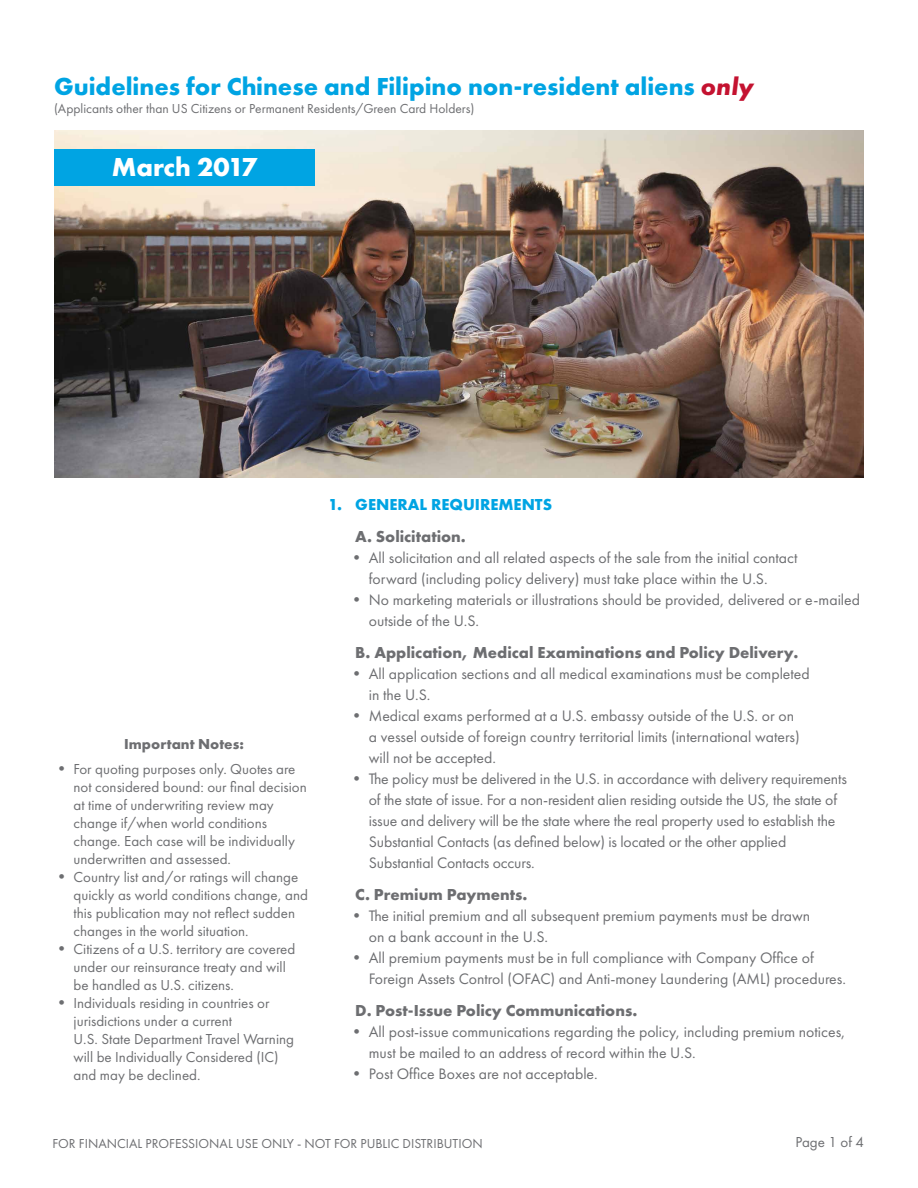
<style>
.page{position:relative;width:918px;height:1188px;background:#fff}
.page>*{position:absolute;margin:0;border:0;box-sizing:border-box;transform-origin:0 0}
.t1{font:700 27px "Futura PT";color:#fff}
.t2{font:700 25.5px "Futura PT";color:#00a4e3}
.t3{font:700 16.5px "Futura PT";color:#6d6e71}
.t4{font:700 16.5px "Futura PT";color:#00a4e3}
.t5{font:15.75px/21px "Futura PT";color:#6d6e71}
.t6{font:15px/18px "Futura PT";color:#6d6e71}
.t7{font:700 15px "Futura PT";color:#6d6e71}
.t8{font:13.5px "Futura PT";color:#6d6e71}
.s1{font-style:italic;color:#c41230}
.s2{font-size:16.5px}
</style>
<div class="page">
<img style="left:54px;top:131px;width:810px;height:346px">
<div style="left:54px;top:149px;width:260px;height:37px;background:#00a4e3"></div>
<h2 class="t2" style="left:54px;top:70px;width:701px">Guidelines for Chinese and Filipino non-resident aliens <span class="s1">only</span></h2>
<p class="t8" style="left:54px;top:101px;width:422px">(Applicants other than US Citizens or Permanent Residents/Green Card Holders)</p>
<h1 class="t1" style="left:112px;top:149px;width:147px">March 2017</h1>
<p class="t7" style="left:124px;top:735px;width:121px">Important Notes:</p>
<p class="t6" style="left:74px;top:760px;width:235px;text-indent:-20px"><span class="s2">•</span> For quoting purposes only. Quotes are not considered bound: our final decision at time of underwriting review may change if/when world conditions change. Each case will be individually underwritten and assessed.</p>
<p class="t6" style="left:74px;top:868px;width:236px;text-indent:-20px"><span class="s2">•</span> Country list and/or ratings will change quickly as world conditions change, and this publication may not reflect sudden changes in the world situation.</p>
<p class="t6" style="left:74px;top:940px;width:223px;text-indent:-20px"><span class="s2">•</span> Citizens of a U.S. territory are covered under our reinsurance treaty and will be handled as U.S. citizens.</p>
<p class="t6" style="left:74px;top:994px;width:222px;text-indent:-20px"><span class="s2">•</span> Individuals residing in countries or jurisdictions under a current<br>U.S. State Department Travel Warning will be Individually Considered (IC) and may be declined.</p>
<p class="t4" style="left:328px;top:494px;width:225px">1. GENERAL REQUIREMENTS</p>
<p class="t3" style="left:355px;top:526px;width:112px">A. Solicitation.</p>
<p class="t5" style="left:369px;top:547px;width:430px;text-indent:-20px"><span class="s2">•</span> All solicitation and all related aspects of the sale from the initial contact forward (including policy delivery) must take place within the U.S.</p>
<p class="t5" style="left:369px;top:589px;width:493px;text-indent:-20px"><span class="s2">•</span> No marketing materials or illustrations should be provided, delivered or e-mailed outside of the U.S.</p>
<p class="t3" style="left:355px;top:642px;width:445px">B. Application, Medical Examinations and Policy Delivery.</p>
<p class="t5" style="left:369px;top:663px;width:442px;text-indent:-20px"><span class="s2">•</span> All application sections and all medical examinations must be completed in the U.S.</p>
<p class="t5" style="left:369px;top:705px;width:432px;text-indent:-20px"><span class="s2">•</span> Medical exams performed at a U.S. embassy outside of the U.S. or on a vessel outside of foreign country territorial limits (international waters) will not be accepted.</p>
<p class="t5" style="left:369px;top:768px;width:480px;text-indent:-20px"><span class="s2">•</span> The policy must be delivered in the U.S. in accordance with delivery requirements of the state of issue. For a non-resident alien residing outside the US, the state of issue and delivery will be the state where the real property used to establish the Substantial Contacts (as defined below) is located or the other applied Substantial Contacts occurs.</p>
<p class="t3" style="left:355px;top:884px;width:174px">C. Premium Payments.</p>
<p class="t5" style="left:369px;top:905px;width:443px;text-indent:-20px"><span class="s2">•</span> The initial premium and all subsequent premium payments must be drawn on a bank account in the U.S.</p>
<p class="t5" style="left:369px;top:947px;width:479px;text-indent:-20px"><span class="s2">•</span> All premium payments must be in full compliance with Company Office of<br>Foreign Assets Control (OFAC) and Anti-money Laundering (AML) procedures.</p>
<p class="t3" style="left:355px;top:1000px;width:284px">D. Post-Issue Policy Communications.</p>
<p class="t5" style="left:369px;top:1021px;width:478px;text-indent:-20px"><span class="s2">•</span> All post-issue communications regarding the policy, including premium notices, must be mailed to an address of record within the U.S.</p>
<p class="t5" style="left:349px;top:1063px;width:251px"><span class="s2">•</span> Post Office Boxes are not acceptable.</p>
<p class="t8" style="left:52px;top:1135px;width:432px">FOR FINANCIAL PROFESSIONAL USE ONLY - NOT FOR PUBLIC DISTRIBUTION</p>
<p class="t6" style="left:795px;top:1133px;width:70px">Page 1 of 4</p>
</div>
